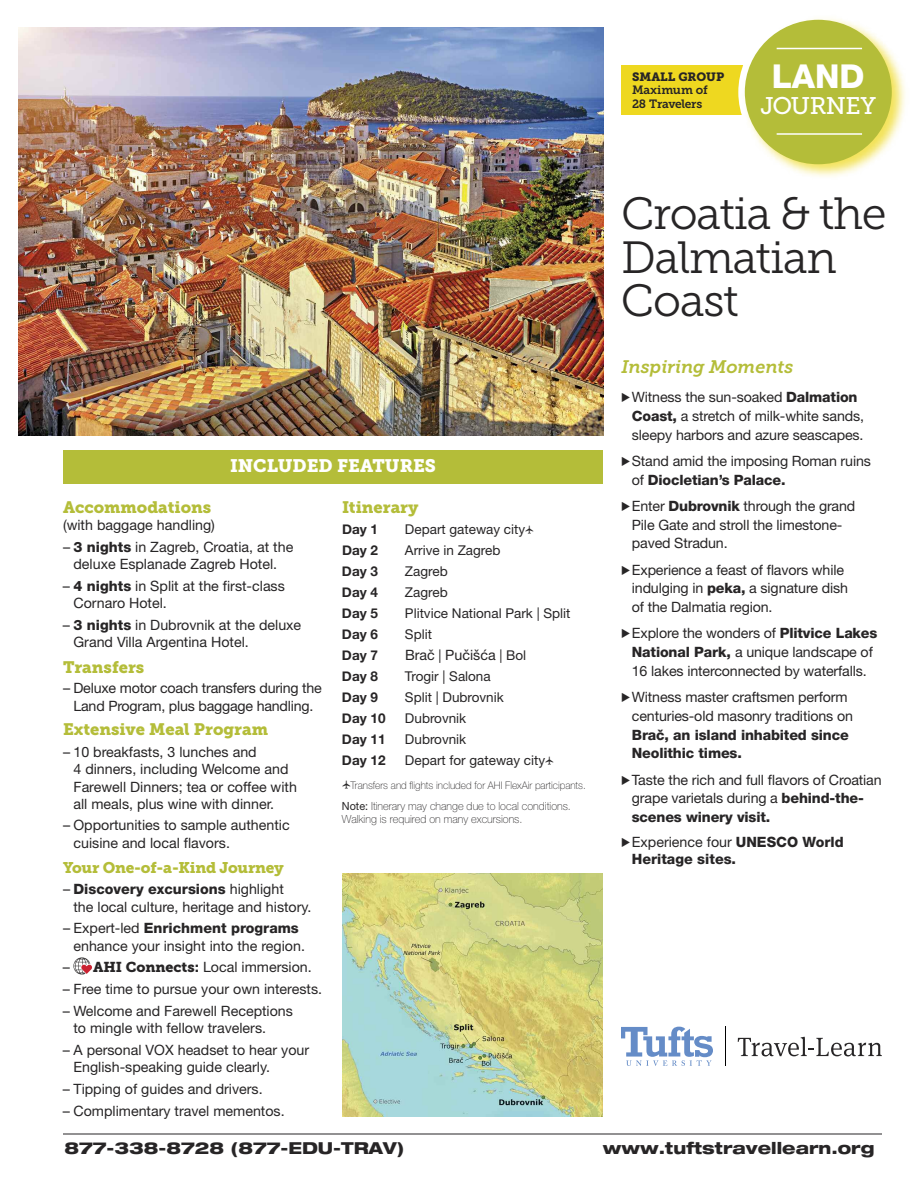
<style>
.page{position:relative;width:918px;height:1188px;background:#fff}
.page>*{position:absolute;margin:0;border:0;box-sizing:border-box;transform-origin:0 0}
.t1{font:45px/43.5px "Museo Slab 300";letter-spacing:-.025em;color:#272526}
.t2{font:800 33px "Helvetica Neue LT Pro";color:#fff}
.t3{font:24px "Museo Slab 500";letter-spacing:-.025em;color:#fff}
.t4{font:18px "Museo Slab 900";color:#fff}
.t5{font:italic 18px "Museo Slab 700";letter-spacing:-.005em;color:#b4bd39}
.t6{font:16.5px "Museo Slab 900";color:#b4bd39}
.t7{font:800 expanded 16.5px "Helvetica Neue LT Pro";color:#272526}
.t8{font:15.3px "Museo Slab 900";letter-spacing:-.015em;color:#b4bd39}
.t9{font:14.25px/18.8px "Helvetica Neue LT Pro";color:#272526}
.t10{font:800 14.25px/18.8px "Helvetica Neue LT Pro";letter-spacing:-.01em;color:#272526}
.t11{font:13.5px "Helvetica Neue LT Pro";color:#272526}
.t12{font:700 13.5px "Helvetica Neue";color:#272526}
.t13{font:12px/13.5px "Museo Slab 700";letter-spacing:-.025em;color:#272526}
.t14{font:12px "Museo Slab 900";color:#272526}
.t15{font:100 11.25px/13.5px "Helvetica Neue LT Pro";color:#272526;scale:.96 1}
.t16{font:100 10.5px "Helvetica Neue LT Pro";color:#272526;scale:.96 1}
.s1{font-family:"Pictograph One";font-size:12px}
.s2{font-size:13.5px}
.s3{font-family:"Pictograph One";font-weight:400;font-size:12px}
.s4{font-weight:400}
.s5{font-weight:800}
.s6{font-family:"Museo Slab 900"}
.s7{font-family:"Pictograph One";font-size:12.75px}
.s8{font-family:"Pictograph One";font-weight:400;font-size:12.75px}
</style>
<div class="page">
<div style="left:621px;top:66px;width:147px;height:49px;background:#eed820"></div>
<img style="left:738px;top:18px;width:168px;height:159px">
<div style="left:745px;top:20px;width:147px;height:144px;background:#b4bd39;border-radius:50%"></div>
<hr style="left:777px;top:48px;width:85px;height:1px;background:#fff">
<hr style="left:777px;top:133px;width:85px;height:2px;background:#fff">
<img style="left:18px;top:27px;width:585px;height:409px">
<img style="left:342px;top:874px;width:261px;height:242px">
<svg style="left:74px;top:957px;width:18px;height:17px"></svg>
<hr style="left:63px;top:1134px;width:819px;height:1px;background:#272526">
<div style="left:63px;top:450px;width:540px;height:34px;background:#b4bd39"></div>
<hr style="left:726px;top:1026px;width:1px;height:40px;background:#000">
<svg style="left:621px;top:1027px;width:92px;height:39px"></svg>
<svg style="left:738px;top:1037px;width:144px;height:19px"></svg>
<p class="t14" style="left:632px;top:69px;width:94px">SMALL GROUP</p>
<p class="t13" style="left:632px;top:83px;width:77px">Maximum of<br>28 Travelers</p>
<h2 class="t2" style="left:772px;top:57px;width:94px">LAND</h2>
<h3 class="t3" style="left:760px;top:91px;width:117px">JOURNEY</h3>
<p class="t4" style="left:230px;top:456px;width:207px">INCLUDED FEATURES</p>
<p class="t6" style="left:342px;top:497px;width:78px">Itinerary</p>
<p class="t12" style="left:342px;top:520px;width:38px">Day 1</p>
<p class="t11" style="left:405px;top:520px;width:130px">Depart gateway city<span class="s1">A</span></p>
<p class="t12" style="left:342px;top:541px;width:38px">Day 2</p>
<p class="t11" style="left:405px;top:541px;width:97px">Arrive in Zagreb</p>
<p class="t12" style="left:342px;top:562px;width:38px">Day 3</p>
<p class="t11" style="left:405px;top:562px;width:44px">Zagreb</p>
<p class="t12" style="left:342px;top:583px;width:38px">Day 4</p>
<p class="t11" style="left:405px;top:583px;width:44px">Zagreb</p>
<p class="t12" style="left:342px;top:604px;width:38px">Day 5</p>
<p class="t11" style="left:405px;top:604px;width:167px">Plitvice National Park | Split</p>
<p class="t12" style="left:342px;top:625px;width:38px">Day 6</p>
<p class="t11" style="left:405px;top:625px;width:28px">Split</p>
<p class="t12" style="left:342px;top:646px;width:38px">Day 7</p>
<p class="t9" style="left:405px;top:645px;width:123px">Brač <span class="s2">|</span> Pučišća <span class="s2">| Bol</span></p>
<p class="t12" style="left:342px;top:667px;width:38px">Day 8</p>
<p class="t11" style="left:405px;top:667px;width:87px">Trogir | Salona</p>
<p class="t12" style="left:342px;top:688px;width:38px">Day 9</p>
<p class="t11" style="left:405px;top:688px;width:100px">Split | Dubrovnik</p>
<p class="t12" style="left:342px;top:709px;width:45px">Day 10</p>
<p class="t11" style="left:405px;top:709px;width:63px">Dubrovnik</p>
<p class="t12" style="left:342px;top:730px;width:45px">Day 11</p>
<p class="t11" style="left:405px;top:730px;width:63px">Dubrovnik</p>
<p class="t12" style="left:342px;top:751px;width:45px">Day 12</p>
<p class="t11" style="left:405px;top:751px;width:150px">Depart for gateway city<span class="s1">A</span></p>
<p class="t16" style="left:342px;top:779px;width:256px"><span class="s3">A</span>Transfers and flights included for AHI FlexAir participants.</p>
<p class="t15" style="left:342px;top:799px;width:240px"><span class="s4">Note:</span> Itinerary may change due to local conditions.<br>Walking is required on many excursions.</p>
<p class="t6" style="left:63px;top:497px;width:150px">Accommodations</p>
<p class="t9" style="left:63px;top:515px;width:154px">(with baggage handling)</p>
<p class="t9" style="left:63px;top:537px;width:232px;line-height:17.2px;text-align:center">– <span class="s5">3 nights</span> in Zagreb, Croatia, at the deluxe Esplanade Zagreb Hotel.</p>
<p class="t9" style="left:73px;top:577px;width:213px;line-height:17.2px;text-indent:-10px">– <span class="s5">4 nights</span> in Split at the first-class<br>Cornaro Hotel.</p>
<p class="t9" style="left:73px;top:616px;width:229px;line-height:17.2px;text-indent:-10px">– <span class="s5">3 nights</span> in Dubrovnik at the deluxe<br>Grand Villa Argentina Hotel.</p>
<p class="t6" style="left:63px;top:658px;width:83px">Transfers</p>
<p class="t9" style="left:63px;top:679px;width:260px;line-height:17.2px;text-align:center">– Deluxe motor coach transfers during the<br>Land Program, plus baggage handling.</p>
<p class="t6" style="left:63px;top:720px;width:207px">Extensive Meal Program</p>
<p class="t9" style="left:73px;top:743px;width:225px;line-height:17.2px;text-indent:-10px">– 10 breakfasts, 3 lunches and<br>4 dinners, including Welcome and Farewell Dinners; tea or coffee with all meals, plus wine with dinner.</p>
<p class="t9" style="left:73px;top:815px;width:218px;line-height:18px;text-indent:-10px">– Opportunities to sample authentic cuisine and local flavors.</p>
<p class="t8" style="left:63px;top:858px;width:222px">Your One-of-a-Kind Journey</p>
<p class="t9" style="left:73px;top:880px;width:240px;line-height:17.2px;text-indent:-10px">– <span class="s5">Discovery excursions</span> highlight<br>the local culture, heritage and history.</p>
<p class="t9" style="left:73px;top:919px;width:233px;line-height:17.2px;text-indent:-10px">– Expert-led <span class="s5">Enrichment programs </span>enhance your insight into the region.</p>
<p class="t9" style="left:63px;top:958px;width:250px">– <span class="s6">AHI Connects:</span> Local immersion.</p>
<p class="t9" style="left:63px;top:979px;width:261px">– Free time to pursue your own interests.</p>
<p class="t9" style="left:73px;top:1002px;width:221px;line-height:17.2px;text-indent:-10px">– Welcome and Farewell Receptions to mingle with fellow travelers.</p>
<p class="t9" style="left:73px;top:1041px;width:237px;line-height:17.2px;text-indent:-10px">– A personal VOX headset to hear your<br>English-speaking guide clearly.</p>
<p class="t9" style="left:63px;top:1079px;width:201px">– Tipping of guides and drivers.</p>
<p class="t9" style="left:63px;top:1101px;width:223px">– Complimentary travel mementos.</p>
<h1 class="t1" style="left:621px;top:192px;width:267px">Croatia &amp; the<br>Dalmatian<br>Coast</h1>
<p class="t5" style="left:621px;top:356px;width:173px">Inspiring Moments</p>
<p class="t9" style="left:632px;top:387px;width:234px;text-indent:-10px"><span class="s7">&gt;</span>Witness the sun-soaked <span class="s5">Dalmation<br>Coast,</span> a stretch of milk-white sands, sleepy harbors and azure seascapes.</p>
<p class="t9" style="left:632px;top:451px;width:241px;text-indent:-10px"><span class="s7">&gt;</span>Stand amid the imposing Roman ruins of <span class="s5">Diocletian’s Palace.</span></p>
<p class="t9" style="left:632px;top:496px;width:225px;text-indent:-11px"><span class="s7">&gt;</span>Enter <span class="s5">Dubrovnik</span> through the grand<br>Pile Gate and stroll the limestone&shy;paved Stradun.</p>
<p class="t9" style="left:632px;top:560px;width:218px;text-indent:-10px"><span class="s7">&gt;</span>Experience a feast of flavors while indulging in <span class="s5">peka,</span> a signature dish of the Dalmatia region.</p>
<p class="t9" style="left:621px;top:624px;width:258px;text-align:center"><span class="s7">&gt;</span>Explore the wonders of <span class="s5">Plitvice Lakes<br>National Park,</span> a unique landscape of<br>16 lakes interconnected by waterfalls.</p>
<p class="t9" style="left:632px;top:687px;width:223px;text-indent:-11px"><span class="s7">&gt;</span>Witness master craftsmen perform centuries-old masonry traditions on</p>
<p class="t10" style="left:632px;top:725px;width:218px">Brač, an island inhabited since<br>Neolithic times.</p>
<p class="t9" style="left:632px;top:770px;width:251px;text-indent:-10px"><span class="s7">&gt;</span>Taste the rich and full flavors of Croatian grape varietals during a <span class="s5">behind-the&shy;scenes winery visit.</span></p>
<p class="t10" style="left:632px;top:833px;width:213px;line-height:17.2px;text-indent:-10px"><span class="s8">&gt;</span><span class="s4">Experience four</span> UNESCO World<br>Heritage sites.</p>
<p class="t7" style="left:64px;top:1138px;width:341px">877-338-8728 (877-EDU-TRAV)</p>
<p class="t7" style="left:603px;top:1138px;width:273px">www.tuftstravellearn.org</p>
</div>
